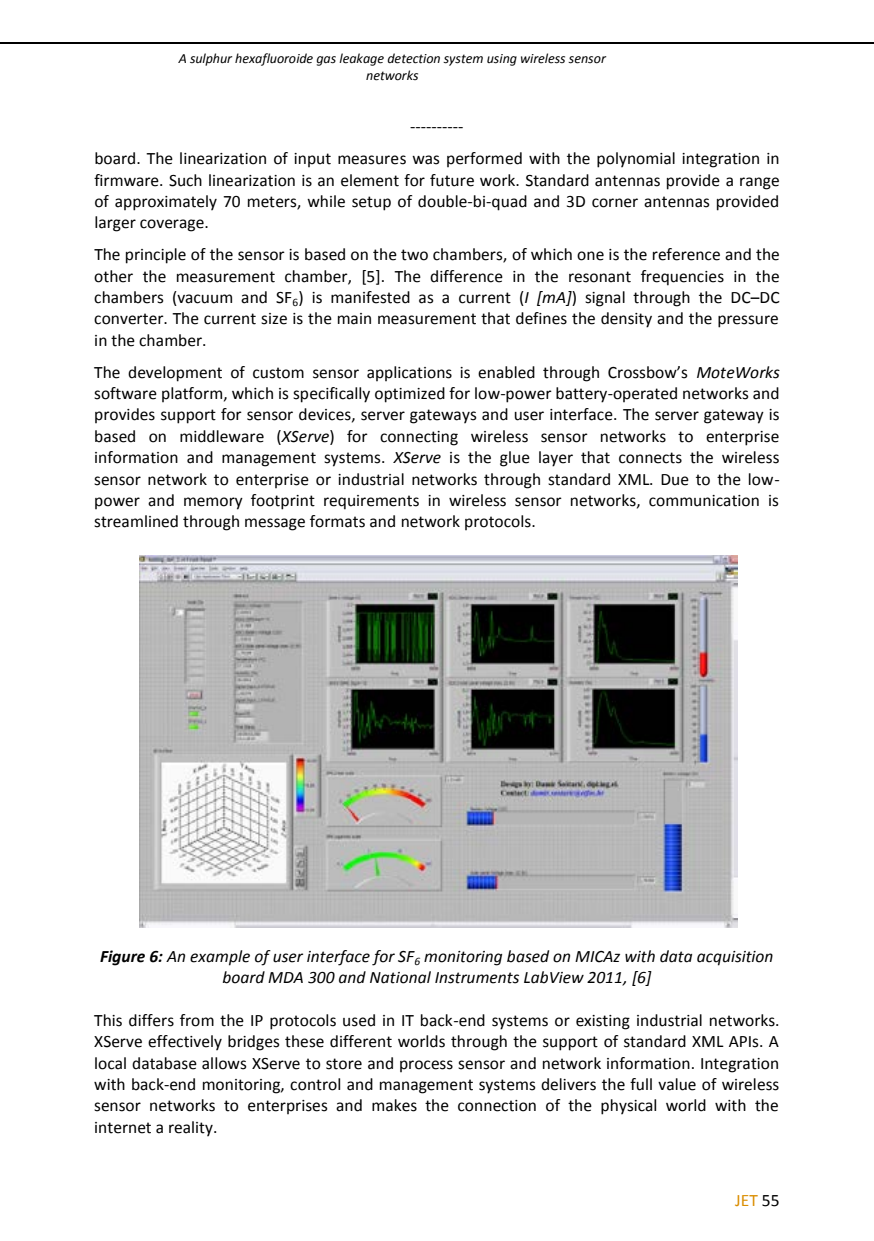
<style>
.page{position:relative;width:874px;height:1241px;background:#fff}
.page>*{position:absolute;margin:0;border:0;box-sizing:border-box;transform-origin:0 0}
.t1{font:17.5px/21.3px "Calibri";color:#000;text-align:justify}
.t2{font:italic 17.5px/21.2px "Calibri";letter-spacing:.005em;color:#000;text-align:center}
.t3{font:17.5px "Calibri";color:#da8d00}
.t4{font:italic 14px/17.2px "Calibri";letter-spacing:-.005em;color:#000;text-align:center}
.s1{font-style:italic}
.s2{font-weight:700}
.s3{color:#000}
</style>
<div class="page">
<img style="left:139px;top:555px;width:598px;height:372px">
<hr style="left:0;top:42px;width:873px;height:2px;background:#000">
<p class="t4" style="left:178px;top:49px;width:428px">A sulphur hexafluoroide gas leakage detection system using wireless sensor networks</p>
<p class="t1" style="left:94px;top:111px;width:686px;line-height:31.7px;text-align:center">----------<br>board. The linearization of input measures was performed with the polynomial integration in</p>
<p class="t1" style="left:94px;top:169px;width:686px">firmware. Such linearization is an element for future work. Standard antennas provide a range of approximately 70 meters, while setup of double-bi-quad and 3D corner antennas provided larger coverage.</p>
<p class="t1" style="left:94px;top:244px;width:686px">The principle of the sensor is based on the two chambers, of which one is the reference and the other the measurement chamber, [5]. The difference in the resonant frequencies in the chambers (vacuum and SF<sub>6</sub>) is manifested as a current (<span class="s1">I [mA]</span>) signal through the DC–DC converter. The current size is the main measurement that defines the density and the pressure in the chamber.</p>
<p class="t1" style="left:94px;top:361px;width:686px">The development of custom sensor applications is enabled through Crossbow’s <span class="s1">MoteWorks </span>software platform, which is specifically optimized for low-power battery-operated networks and provides support for sensor devices, server gateways and user interface. The server gateway is based on middleware (<span class="s1">XServe</span>) for connecting wireless sensor networks to enterprise information and management systems. <span class="s1">XServe</span> is the glue layer that connects the wireless sensor network to enterprise or industrial networks through standard XML. Due to the low&shy;power and memory footprint requirements in wireless sensor networks, communication is streamlined through message formats and network protocols.</p>
<p class="t2" style="left:100px;top:944px;width:674px"><span class="s2">Figure 6:</span> An example of user interface for SF<sub>6</sub> monitoring based on MICAz with data acquisition board MDA 300 and National Instruments LabView 2011, [6]</p>
<p class="t1" style="left:94px;top:1009px;width:686px">This differs from the IP protocols used in IT back-end systems or existing industrial networks.<br>XServe effectively bridges these different worlds through the support of standard XML APIs. A local database allows XServe to store and process sensor and network information. Integration with back-end monitoring, control and management systems delivers the full value of wireless sensor networks to enterprises and makes the connection of the physical world with the internet a reality.</p>
<p class="t3" style="left:734px;top:1188px;width:46px">JET <span class="s3">55</span></p>
</div>
